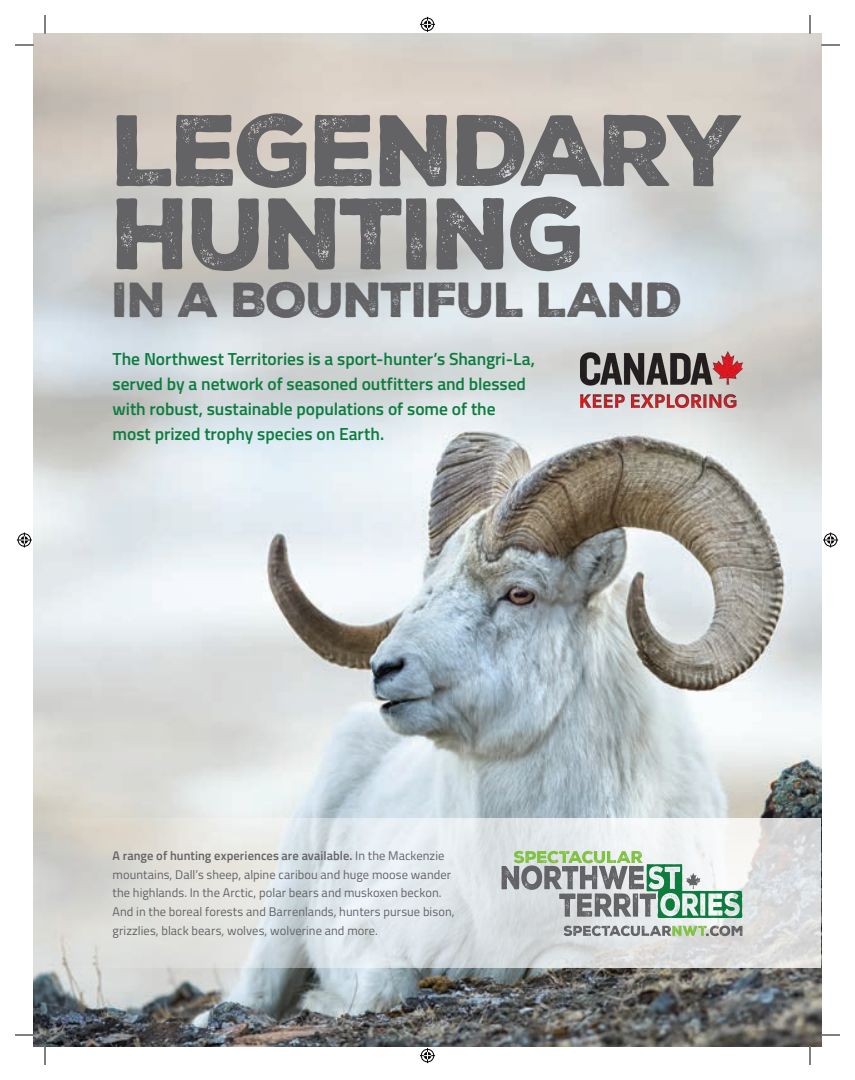
<style>
.page{position:relative;width:855px;height:1080px;background:#fff}
.page>*{position:absolute;margin:0;border:0;box-sizing:border-box;transform-origin:0 0}
.t1{font:98.12px/83.2px "Nexa Rust Sans Black 01";letter-spacing:-.045em;color:#636366}
.t2{font:47.62px "Nexa Rust Sans Black 01";letter-spacing:-.03em;color:#636366}
.t3{font:600 17.5px/25px "Titillium";letter-spacing:-.005em;color:#0d7c3e}
.t4{font:12.5px/18.8px "Titillium";letter-spacing:.005em;color:#636366}
.s1{font-weight:600}
</style>
<div class="page">
<img style="left:34px;top:34px;width:787px;height:1012px">
<svg style="left:34px;top:818px;width:787px;height:150px;background:#dde0e0"></svg>
<svg style="left:564px;top:926px;width:178px;height:10px;background:#a0a89c"></svg>
<svg style="left:501px;top:851px;width:241px;height:67px"></svg>
<img style="left:581px;top:352px;width:161px;height:55px">
<svg style="left:15px;top:44px;width:19px;height:2px"></svg>
<svg style="left:821px;top:44px;width:19px;height:2px"></svg>
<svg style="left:15px;top:1034px;width:19px;height:2px"></svg>
<svg style="left:821px;top:1034px;width:19px;height:2px"></svg>
<svg style="left:44px;top:15px;width:2px;height:19px"></svg>
<svg style="left:44px;top:1046px;width:2px;height:19px"></svg>
<svg style="left:809px;top:15px;width:2px;height:19px"></svg>
<svg style="left:809px;top:1046px;width:2px;height:19px"></svg>
<svg style="left:420px;top:17px;width:15px;height:15px"></svg>
<svg style="left:420px;top:1048px;width:15px;height:15px"></svg>
<svg style="left:17px;top:532px;width:15px;height:16px"></svg>
<svg style="left:823px;top:532px;width:15px;height:16px"></svg>
<h1 class="t1" style="left:112px;top:110px;width:634px">LEGENDARY<br>HUNTing</h1>
<h2 class="t2" style="left:112px;top:268px;width:572px">IN A BOUNTIFUL LAND</h2>
<h3 class="t3" style="left:112px;top:345px;width:424px">The Northwest Territories is a sport-hunter’s Shangri-La, served by a network of seasoned outfitters and blessed with robust, sustainable populations of some of the most prized trophy species on Earth.</h3>
<p class="t4" style="left:112px;top:846px;width:344px"><span class="s1">A range of hunting experiences are available.</span> In the Mackenzie mountains, Dall’s sheep, alpine caribou and huge moose wander the highlands. In the Arctic, polar bears and muskoxen beckon.<br>And in the boreal forests and Barrenlands, hunters pursue bison, grizzlies, black bears, wolves, wolverine and more.</p>
</div>
